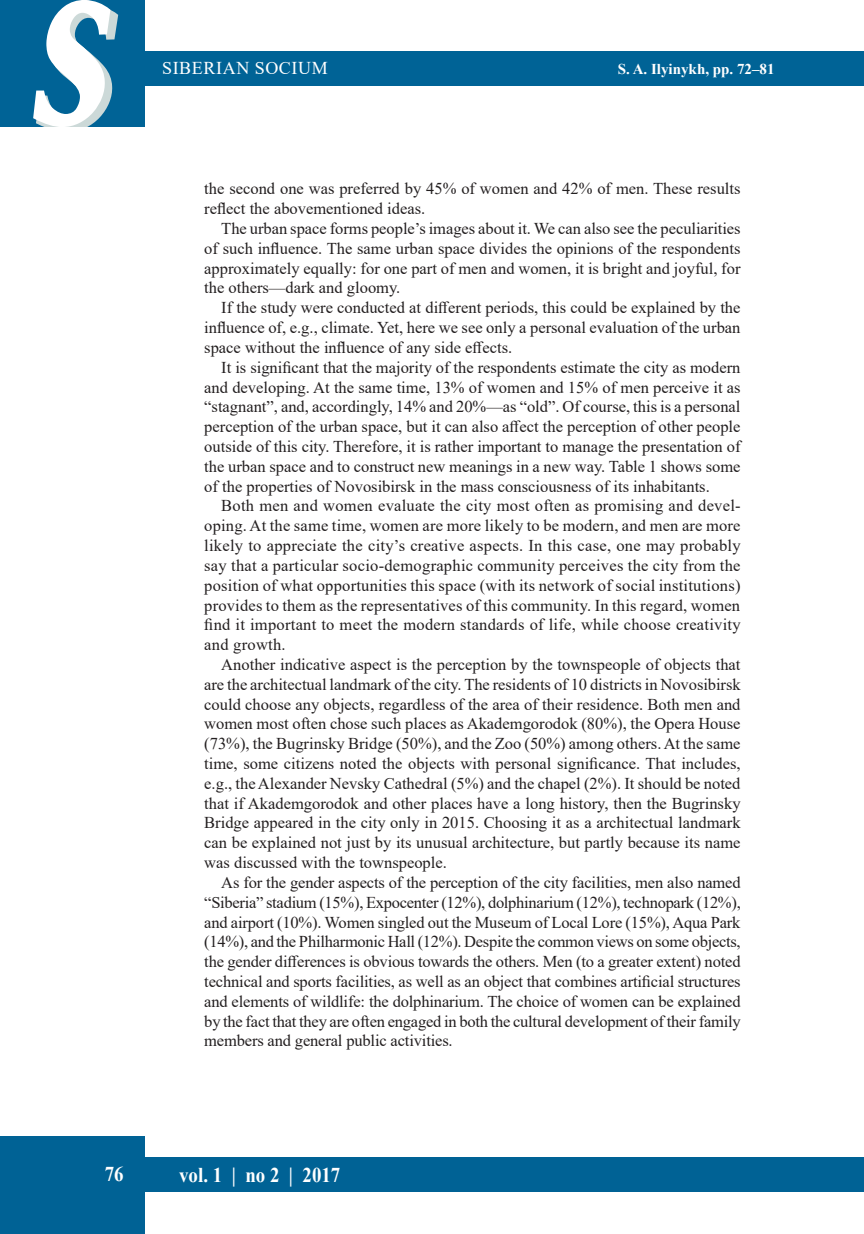
<style>
.page{position:relative;width:864px;height:1234px;background:#fff}
.page>*{position:absolute;margin:0;border:0;box-sizing:border-box;transform-origin:0 0}
.t1{font:italic 700 165px "Quant Antiqua";color:#fff;scale:.75 1}
.t2{font:700 21px "Times New Roman";color:#fff;scale:.9 1}
.t3{font:18px "Times New Roman";letter-spacing:.035em;color:#fff}
.t4{font:16.5px/19.8px "Times New Roman";color:#231f20;text-align:justify}
.t5{font:700 15px "Times New Roman";color:#fff}
</style>
<div class="page">
<div style="left:0;top:0;width:145px;height:128px;background:#006396"></div>
<div style="left:142px;top:51px;width:721px;height:34px;background:#006396"></div>
<div style="left:0;top:1135px;width:145px;height:98px;background:#006295"></div>
<div style="left:142px;top:1157px;width:721px;height:34px;background:#006295"></div>
<svg style="left:32px;top:0;width:89px;height:128px"></svg>
<h1 class="t1" style="left:30px;top:-35px;width:113px">S</h1>
<p class="t3" style="left:162px;top:55px;width:167px">SIBERIAN SOCIUM</p>
<p class="t5" style="left:617px;top:58px;width:158px">S. A. Ilyinykh, pp. 72–81</p>
<p class="t4" style="left:204px;top:178px;width:537px">the second one was preferred by 45% of women and 42% of men. These results reflect the abovementioned ideas.</p>
<p class="t4" style="left:204px;top:218px;width:537px;text-indent:17px">The urban space forms people’s images about it. We can also see the peculiarities of such influence. The same urban space divides the opinions of the respondents approximately equally: for one part of men and women, it is bright and joyful, for the others—dark and gloomy.</p>
<p class="t4" style="left:204px;top:297px;width:537px;text-indent:17px">If the study were conducted at different periods, this could be explained by the influence of, e.g., climate. Yet, here we see only a personal evaluation of the urban space without the influence of any side effects.</p>
<p class="t4" style="left:204px;top:357px;width:537px;text-indent:17px">It is significant that the majority of the respondents estimate the city as modern and developing. At the same time, 13% of women and 15% of men perceive it as “stagnant”, and, accordingly, 14% and 20%—as “old”. Of course, this is a personal perception of the urban space, but it can also affect the perception of other people outside of this city. Therefore, it is rather important to manage the presentation of the urban space and to construct new meanings in a new way. Table 1 shows some of the properties of Novosibirsk in the mass consciousness of its inhabitants.</p>
<p class="t4" style="left:204px;top:495px;width:537px;text-indent:17px">Both men and women evaluate the city most often as promising and devel&shy;oping. At the same time, women are more likely to be modern, and men are more likely to appreciate the city’s creative aspects. In this case, one may probably say that a particular socio-demographic community perceives the city from the position of what opportunities this space (with its network of social institutions) provides to them as the representatives of this community. In this regard, women find it important to meet the modern standards of life, while choose creativity and growth.</p>
<p class="t4" style="left:204px;top:654px;width:537px;text-indent:17px">Another indicative aspect is the perception by the townspeople of objects that are the architectual landmark of the city. The residents of 10 districts in Novosibirsk could choose any objects, regardless of the area of their residence. Both men and women most often chose such places as Akademgorodok (80%), the Opera House (73%), the Bugrinsky Bridge (50%), and the Zoo (50%) among others. At the same time, some citizens noted the objects with personal significance. That includes, e.g., the Alexander Nevsky Cathedral (5%) and the chapel (2%). It should be noted that if Akademgorodok and other places have a long history, then the Bugrinsky Bridge appeared in the city only in 2015. Choosing it as a architectual landmark can be explained not just by its unusual architecture, but partly because its name was discussed with the townspeople.</p>
<p class="t4" style="left:204px;top:871px;width:538px;text-indent:17px">As for the gender aspects of the perception of the city facilities, men also named “Siberia” stadium (15%), Expocenter (12%), dolphinarium (12%), technopark (12%), and airport (10%). Women singled out the Museum of Local Lore (15%), Aqua Park (14%), and the Philharmonic Hall (12%). Despite the common views on some objects, the gender differences is obvious towards the others. Men (to a greater extent) noted technical and sports facilities, as well as an object that combines artificial structures and elements of wildlife: the dolphinarium. The choice of women can be explained by the fact that they are often engaged in both the cultural development of their family members and general public activities.</p>
<p class="t2" style="left:105px;top:1158px;width:22px">76</p>
<p class="t2" style="left:179px;top:1159px;width:181px">vol. 1 | no 2 | 2017</p>
</div>
